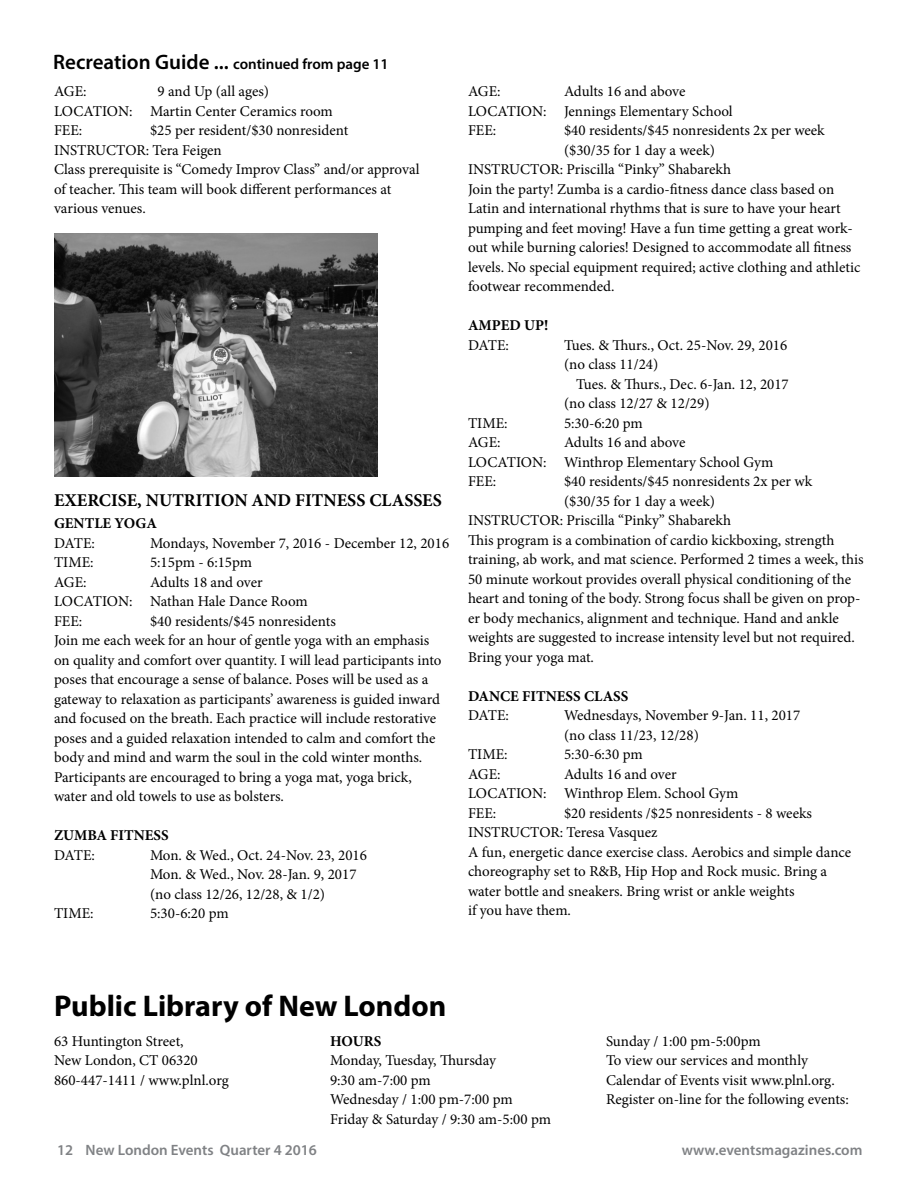
<style>
.page{position:relative;width:918px;height:1188px;background:#fff}
.page>*{position:absolute;margin:0;border:0;box-sizing:border-box;transform-origin:0 0}
.t1{font:700 30px "Myriad Pro";color:#000}
.t2{font:700 18px "Minion Pro";color:#000}
.t3{font:15px/19.5px "Minion Pro";color:#000}
.t4{font:600 15px "Myriad Pro";color:#808285}
.t5{font:700 15px "Minion Pro";color:#000}
.t6{font:600 15px "Myriad Pro";color:#000}
.s1{font-size:21px}
</style>
<div class="page">
<img style="left:54px;top:234px;width:324px;height:243px">
<p class="t6" style="left:53px;top:54px;width:337px"><span class="s1">Recreation Guide ...</span> continued from page 11</p>
<p class="t3" style="left:54px;top:82px;width:280px;text-indent:104px">9 and Up (all ages)<br>LOCATION: Martin Center Ceramics room<br>FEE:</p>
<p class="t3" style="left:54px;top:82px;width:34px">AGE:</p>
<p class="t3" style="left:54px;top:121px;width:367px;text-indent:96px">$25 per resident/$30 nonresident INSTRUCTOR: Tera Feigen<br>Class prerequisite is “Comedy Improv Class” and/or approval of teacher. This team will book different performances at various venues.</p>
<p class="t2" style="left:54px;top:487px;width:389px">EXERCISE, NUTRITION AND FITNESS CLASSES</p>
<p class="t5" style="left:54px;top:513px;width:104px">GENTLE YOGA</p>
<p class="t3" style="left:54px;top:533px;width:43px">DATE:</p>
<p class="t3" style="left:150px;top:533px;width:301px">Mondays, November 7, 2016 - December 12, 2016</p>
<p class="t3" style="left:54px;top:553px;width:41px">TIME:</p>
<p class="t3" style="left:150px;top:553px;width:104px">5:15pm - 6:15pm</p>
<p class="t3" style="left:54px;top:572px;width:34px">AGE:</p>
<p class="t3" style="left:54px;top:572px;width:255px;text-indent:96px">Adults 18 and over<br>LOCATION: Nathan Hale Dance Room<br>FEE:</p>
<p class="t3" style="left:54px;top:611px;width:389px;text-indent:96px">$40 residents/$45 nonresidents<br>Join me each week for an hour of gentle yoga with an emphasis on quality and comfort over quantity. I will lead participants into poses that encourage a sense of balance. Poses will be used as a gateway to relaxation as participants’ awareness is guided inward and focused on the breath. Each practice will include restorative poses and a guided relaxation intended to calm and comfort the body and mind and warm the soul in the cold winter months.<br>Participants are encouraged to bring a yoga mat, yoga brick, water and old towels to use as bolsters.</p>
<p class="t5" style="left:54px;top:825px;width:116px">ZUMBA FITNESS</p>
<p class="t3" style="left:54px;top:845px;width:43px">DATE:</p>
<p class="t3" style="left:150px;top:845px;width:218px">Mon. &amp; Wed., Oct. 24-Nov. 23, 2016<br>Mon. &amp; Wed., Nov. 28-Jan. 9, 2017 (no class 12/26, 12/28, &amp; 1/2)</p>
<p class="t3" style="left:54px;top:904px;width:41px">TIME:</p>
<p class="t3" style="left:150px;top:904px;width:80px">5:30-6:20 pm</p>
<p class="t3" style="left:468px;top:82px;width:266px;text-indent:96px">Adults 16 and above<br>LOCATION: Jennings Elementary School<br>FEE:</p>
<p class="t3" style="left:468px;top:82px;width:34px">AGE:</p>
<p class="t3" style="left:564px;top:121px;width:262px">$40 residents/$45 nonresidents 2x per week</p>
<p class="t3" style="left:564px;top:140px;width:153px">($30/35 for 1 day a week)</p>
<p class="t3" style="left:468px;top:160px;width:265px">INSTRUCTOR: Priscilla “Pinky” Shabarekh</p>
<p class="t3" style="left:468px;top:179px;width:368px">Join the party! Zumba is a cardio-fitness dance class based on</p>
<p class="t3" style="left:468px;top:199px;width:374px">Latin and international rhythms that is sure to have your heart</p>
<p class="t3" style="left:468px;top:218px;width:386px">pumping and feet moving! Have a fun time getting a great work-</p>
<p class="t3" style="left:468px;top:238px;width:385px">out while burning calories! Designed to accommodate all fitness</p>
<p class="t3" style="left:468px;top:257px;width:394px">levels. No special equipment required; active clothing and athletic</p>
<p class="t3" style="left:468px;top:277px;width:148px">footwear recommended.</p>
<p class="t5" style="left:468px;top:315px;width:82px">AMPED UP!</p>
<p class="t3" style="left:468px;top:335px;width:43px">DATE:</p>
<p class="t3" style="left:564px;top:335px;width:225px">Tues. &amp; Thurs., Oct. 25-Nov. 29, 2016 (no class 11/24)</p>
<p class="t3" style="left:564px;top:374px;width:226px;text-indent:12px">Tues. &amp; Thurs., Dec. 6-Jan. 12, 2017 (no class 12/27 &amp; 12/29)</p>
<p class="t3" style="left:468px;top:413px;width:41px">TIME:</p>
<p class="t3" style="left:564px;top:413px;width:80px">5:30-6:20 pm</p>
<p class="t3" style="left:468px;top:433px;width:34px">AGE:</p>
<p class="t3" style="left:468px;top:433px;width:307px;text-indent:96px">Adults 16 and above<br>LOCATION: Winthrop Elementary School Gym<br>FEE:</p>
<p class="t3" style="left:564px;top:472px;width:250px">$40 residents/$45 nonresidents 2x per wk</p>
<p class="t3" style="left:564px;top:491px;width:153px">($30/35 for 1 day a week)</p>
<p class="t3" style="left:468px;top:511px;width:265px">INSTRUCTOR: Priscilla “Pinky” Shabarekh</p>
<p class="t3" style="left:468px;top:530px;width:368px">This program is a combination of cardio kickboxing, strength</p>
<p class="t3" style="left:468px;top:550px;width:397px">training, ab work, and mat science. Performed 2 times a week, this</p>
<p class="t3" style="left:468px;top:569px;width:385px">50 minute workout provides overall physical conditioning of the</p>
<p class="t3" style="left:468px;top:589px;width:394px">heart and toning of the body. Strong focus shall be given on prop-</p>
<p class="t3" style="left:468px;top:608px;width:372px">er body mechanics, alignment and technique. Hand and ankle</p>
<p class="t3" style="left:468px;top:628px;width:388px">weights are suggested to increase intensity level but not required.</p>
<p class="t3" style="left:468px;top:647px;width:128px">Bring your yoga mat.</p>
<p class="t5" style="left:468px;top:686px;width:162px">DANCE FITNESS CLASS</p>
<p class="t3" style="left:468px;top:706px;width:43px">DATE:</p>
<p class="t3" style="left:564px;top:706px;width:238px">Wednesdays, November 9-Jan. 11, 2017 (no class 11/23, 12/28)</p>
<p class="t3" style="left:468px;top:745px;width:41px">TIME:</p>
<p class="t3" style="left:564px;top:745px;width:80px">5:30-6:30 pm</p>
<p class="t3" style="left:468px;top:764px;width:34px">AGE:</p>
<p class="t3" style="left:468px;top:764px;width:272px;text-indent:96px">Adults 16 and over<br>LOCATION: Winthrop Elem. School Gym<br>FEE:</p>
<p class="t3" style="left:468px;top:803px;width:385px;text-indent:96px">$20 residents /$25 nonresidents - 8 weeks INSTRUCTOR: Teresa Vasquez<br>A fun, energetic dance exercise class. Aerobics and simple dance choreography set to R&amp;B, Hip Hop and Rock music. Bring a water bottle and sneakers. Bring wrist or ankle weights<br>if you have them.</p>
<h1 class="t1" style="left:54px;top:986px;width:394px">Public Library of New London</h1>
<p class="t3" style="left:54px;top:1031px;width:176px">63 Huntington Street,<br>New London, CT 06320<br>860-447-1411 / www.plnl.org</p>
<p class="t5" style="left:330px;top:1030px;width:53px">HOURS</p>
<p class="t3" style="left:330px;top:1051px;width:223px">Monday, Tuesday, Thursday<br>9:30 am-7:00 pm<br>Wednesday / 1:00 pm-7:00 pm<br>Friday &amp; Saturday / 9:30 am-5:00 pm</p>
<p class="t3" style="left:606px;top:1031px;width:244px">Sunday / 1:00 pm-5:00pm<br>To view our services and monthly Calendar of Events visit www.plnl.org.<br>Register on-line for the following events:</p>
<p class="t4" style="left:57px;top:1140px;width:261px">12 New London Events Quarter 4 2016</p>
<p class="t4" style="left:682px;top:1140px;width:182px">www.eventsmagazines.com</p>
</div>
